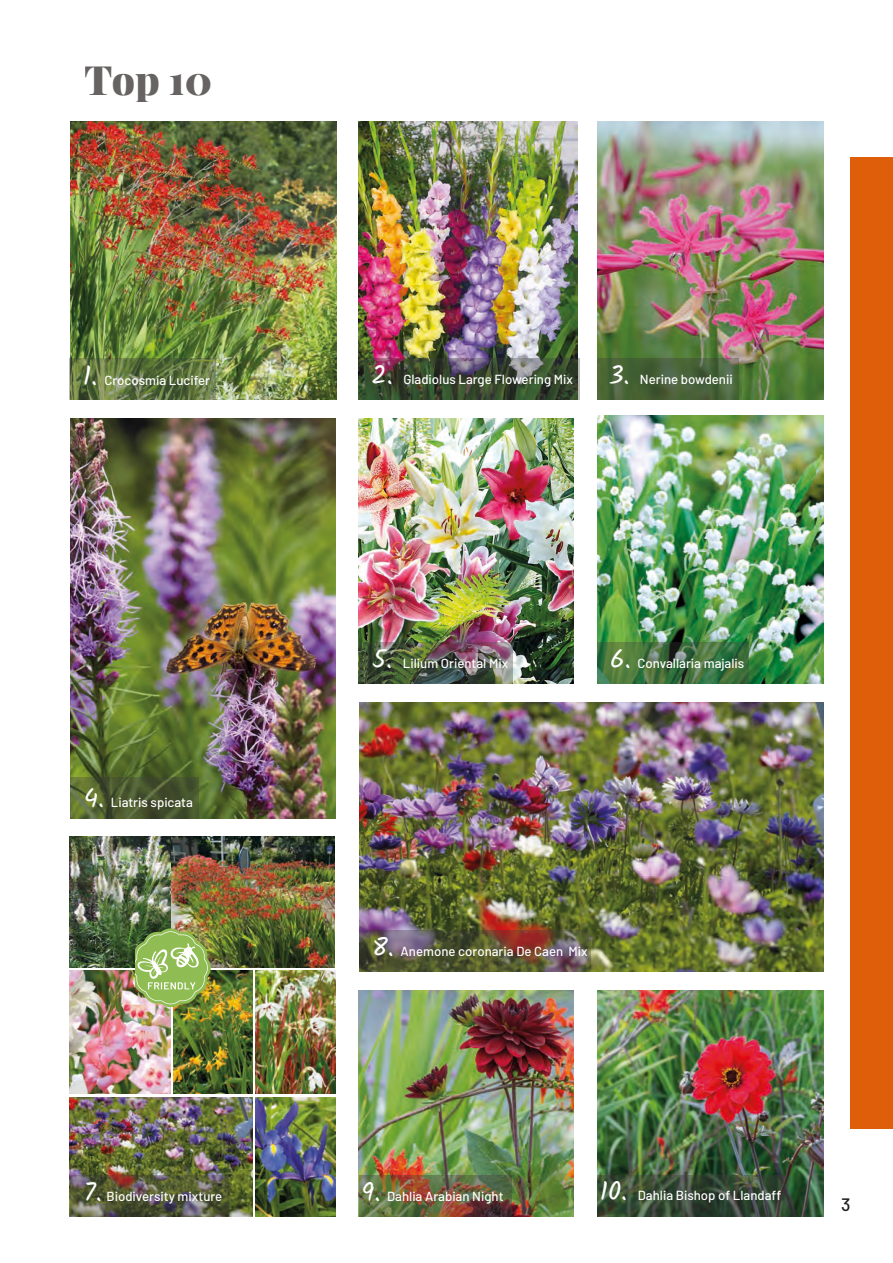
<style>
.page{position:relative;width:893px;height:1263px;background:#fff}
.page>*{position:absolute;margin:0;border:0;box-sizing:border-box;transform-origin:0 0}
.t1{font:900 40.5px "Playfair Display";color:#403d3b}
.t2{font:500 18px "Barlow";color:#1d1d1b}
.t3{font:500 13.2px "Barlow";color:#fff}
.s1{font-family:"Kalam";font-weight:400;font-size:27.15px}
.s2{font-family:"Kalam";font-weight:400;font-size:26.1px}
</style>
<div class="page">
<div style="left:850px;top:157px;width:43px;height:972px;background:#df5e09"></div>
<img style="left:70px;top:971px;width:101px;height:123px">
<img style="left:70px;top:836px;width:102px;height:132px">
<img style="left:255px;top:971px;width:81px;height:123px">
<img style="left:172px;top:836px;width:163px;height:132px">
<img style="left:255px;top:1097px;width:81px;height:120px">
<img style="left:174px;top:971px;width:78px;height:123px">
<img style="left:70px;top:1097px;width:182px;height:119px">
<img style="left:135px;top:928px;width:76px;height:79px">
<img style="left:70px;top:418px;width:266px;height:400px">
<img style="left:70px;top:121px;width:266px;height:278px">
<img style="left:597px;top:415px;width:226px;height:268px">
<img style="left:597px;top:121px;width:226px;height:278px">
<img style="left:597px;top:991px;width:226px;height:225px">
<img style="left:359px;top:418px;width:215px;height:265px">
<img style="left:359px;top:991px;width:215px;height:225px">
<img style="left:359px;top:703px;width:464px;height:268px">
<img style="left:359px;top:121px;width:218px;height:237px">
<svg style="left:70px;top:358px;width:146px;height:42px;background:#627643"></svg>
<svg style="left:70px;top:777px;width:128px;height:42px;background:#4d5b30"></svg>
<img style="left:70px;top:1175px;width:159px;height:41px">
<img style="left:359px;top:1175px;width:152px;height:41px">
<svg style="left:597px;top:1175px;width:190px;height:41px;background:#3a4b38"></svg>
<svg style="left:598px;top:642px;width:151px;height:42px;background:#447140"></svg>
<img style="left:359px;top:642px;width:153px;height:42px">
<img style="left:359px;top:930px;width:232px;height:42px">
<svg style="left:597px;top:358px;width:141px;height:42px;background:#49623a"></svg>
<img style="left:359px;top:358px;width:221px;height:42px">
<h1 class="t1" style="left:85px;top:47px;width:129px">Top 10</h1>
<p class="t3" style="left:83px;top:372px;width:129px"><span class="s1">1.</span> Crocosmia Lucifer</p>
<p class="t3" style="left:371px;top:371px;width:203px"><span class="s2">2.</span> Gladiolus Large Flowering Mix</p>
<p class="t3" style="left:609px;top:371px;width:126px"><span class="s2">3.</span> Nerine bowdenii</p>
<p class="t3" style="left:84px;top:794px;width:111px"><span class="s2">4.</span> Liatris spicata</p>
<p class="t3" style="left:372px;top:655px;width:138px"><span class="s2">5.</span> Lilium Oriental Mix</p>
<p class="t3" style="left:610px;top:655px;width:136px"><span class="s2">6.</span> Convallaria majalis</p>
<p class="t3" style="left:372px;top:943px;width:217px"><span class="s2">8.</span> Anemone coronaria De Caen Mix</p>
<p class="t3" style="left:84px;top:1188px;width:140px"><span class="s2">7.</span> Biodiversity mixture</p>
<p class="t3" style="left:362px;top:1188px;width:143px"><span class="s2">9.</span> Dahlia Arabian Night</p>
<p class="t3" style="left:600px;top:1187px;width:183px"><span class="s2">10.</span> Dahlia Bishop of Llandaff</p>
<h2 class="t2" style="left:841px;top:1193px;width:11px">3</h2>
</div>
